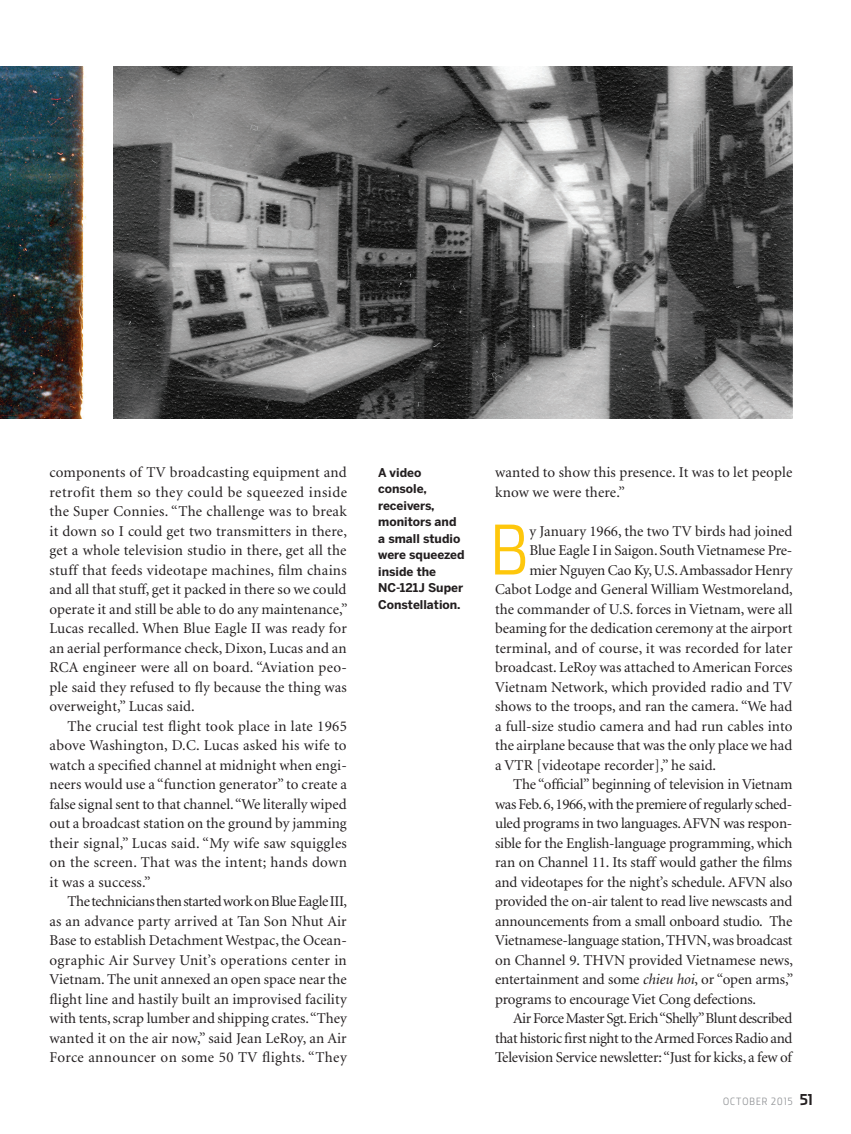
<style>
.page{position:relative;width:851px;height:1134px;background:#fff}
.page>*{position:absolute;margin:0;border:0;box-sizing:border-box;transform-origin:0 0}
.FEATURE_body{font:300 68.7px "Stainless Cond";color:#fec70c}
.FEATURE_body-2{font:15px/19.5px "Minion";color:#231f20;text-align:justify}
.VIET_caption{font:700 12px/16.5px "Benton Sans";color:#231f20}
.t1{font:300 10.2px "Stainless Cond";letter-spacing:.1em;color:#939598}
.s1{font-style:italic}
.s2{font-weight:700;font-size:15px;color:#231f20}
</style>
<div class="page">
<img style="left:0;top:66px;width:86px;height:352px">
<img style="left:113px;top:66px;width:679px;height:352px">
<p class="FEATURE_body-2" style="left:50px;top:463px;width:299px">components of TV broadcasting equipment and retrofit them so they could be squeezed inside the Super Connies. “The challenge was to break it down so I could get two transmitters in there, get a whole television studio in there, get all the stuff that feeds videotape machines, film chains and all that stuff, get it packed in there so we could operate it and still be able to do any maintenance,” Lucas recalled. When Blue Eagle II was ready for an aerial performance check, Dixon, Lucas and an RCA engineer were all on board. “Aviation peo&shy;ple said they refused to fly because the thing was overweight,” Lucas said.</p>
<p class="FEATURE_body-2" style="left:50px;top:717px;width:299px;text-indent:18px">The crucial test flight took place in late 1965 above Washington, D.C. Lucas asked his wife to watch a specified channel at midnight when engi&shy;neers would use a “function generator” to create a false signal sent to that channel. “We literally wiped out a broadcast station on the ground by jamming their signal,” Lucas said. “My wife saw squiggles on the screen. That was the intent; hands down it was a success.”</p>
<p class="FEATURE_body-2" style="left:50px;top:892px;width:299px;text-indent:18px">The technicians then started work on Blue Eagle III, as an advance party arrived at Tan Son Nhut Air Base to establish Detachment Westpac, the Ocean&shy;ographic Air Survey Unit’s operations center in Vietnam. The unit annexed an open space near the flight line and hastily built an improvised facility with tents, scrap lumber and shipping crates. “They wanted it on the air now,” said Jean LeRoy, an Air Force announcer on some 50 TV flights. “They</p>
<p class="VIET_caption" style="left:378px;top:464px;width:88px">A video console, receivers, monitors and a small studio were squeezed inside the<br>NC-121J Super<br>Constellation.</p>
<p class="FEATURE_body-2" style="left:495px;top:463px;width:299px">wanted to show this presence. It was to let people know we were there.”</p>
<p class="FEATURE_body" style="left:490px;top:510px;width:39px">B</p>
<p class="FEATURE_body-2" style="left:529px;top:522px;width:264px">y January 1966, the two TV birds had joined</p>
<p class="FEATURE_body-2" style="left:529px;top:541px;width:264px">Blue Eagle I in Saigon. South Vietnamese Pre-</p>
<p class="FEATURE_body-2" style="left:529px;top:561px;width:264px">mier Nguyen Cao Ky, U.S. Ambassador Henry</p>
<p class="FEATURE_body-2" style="left:495px;top:580px;width:299px">Cabot Lodge and General William Westmoreland,</p>
<p class="FEATURE_body-2" style="left:495px;top:600px;width:299px">the commander of U.S. forces in Vietnam, were all</p>
<p class="FEATURE_body-2" style="left:495px;top:619px;width:299px">beaming for the dedication ceremony at the airport</p>
<p class="FEATURE_body-2" style="left:495px;top:639px;width:299px">terminal, and of course, it was recorded for later</p>
<p class="FEATURE_body-2" style="left:495px;top:658px;width:299px">broadcast. LeRoy was attached to American Forces</p>
<p class="FEATURE_body-2" style="left:495px;top:678px;width:299px">Vietnam Network, which provided radio and TV</p>
<p class="FEATURE_body-2" style="left:495px;top:697px;width:299px">shows to the troops, and ran the camera. “We had</p>
<p class="FEATURE_body-2" style="left:495px;top:717px;width:299px">a full-size studio camera and had run cables into</p>
<p class="FEATURE_body-2" style="left:495px;top:736px;width:298px">the airplane because that was the only place we had</p>
<p class="FEATURE_body-2" style="left:495px;top:756px;width:222px">a VTR [videotape recorder],” he said.</p>
<p class="FEATURE_body-2" style="left:495px;top:775px;width:299px;text-indent:18px">The “official” beginning of television in Vietnam was Feb. 6, 1966, with the premiere of regularly sched&shy;uled programs in two languages. AFVN was respon&shy;sible for the English-language programming, which ran on Channel 11. Its staff would gather the films and videotapes for the night’s schedule. AFVN also provided the on-air talent to read live newscasts and announcements from a small onboard studio. The Vietnamese-language station, THVN, was broadcast on Channel 9. THVN provided Vietnamese news, entertainment and some <span class="s1">chieu hoi</span>, or “open arms,” programs to encourage Viet Cong defections.</p>
<p class="FEATURE_body-2" style="left:495px;top:1009px;width:299px;text-indent:18px">Air Force Master Sgt. Erich “Shelly” Blunt described that historic first night to the Armed Forces Radio and Television Service newsletter: “Just for kicks, a few of</p>
<p class="t1" style="left:723px;top:1095px;width:91px">OCTOBER 2015 <span class="s2">51</span></p>
</div>
